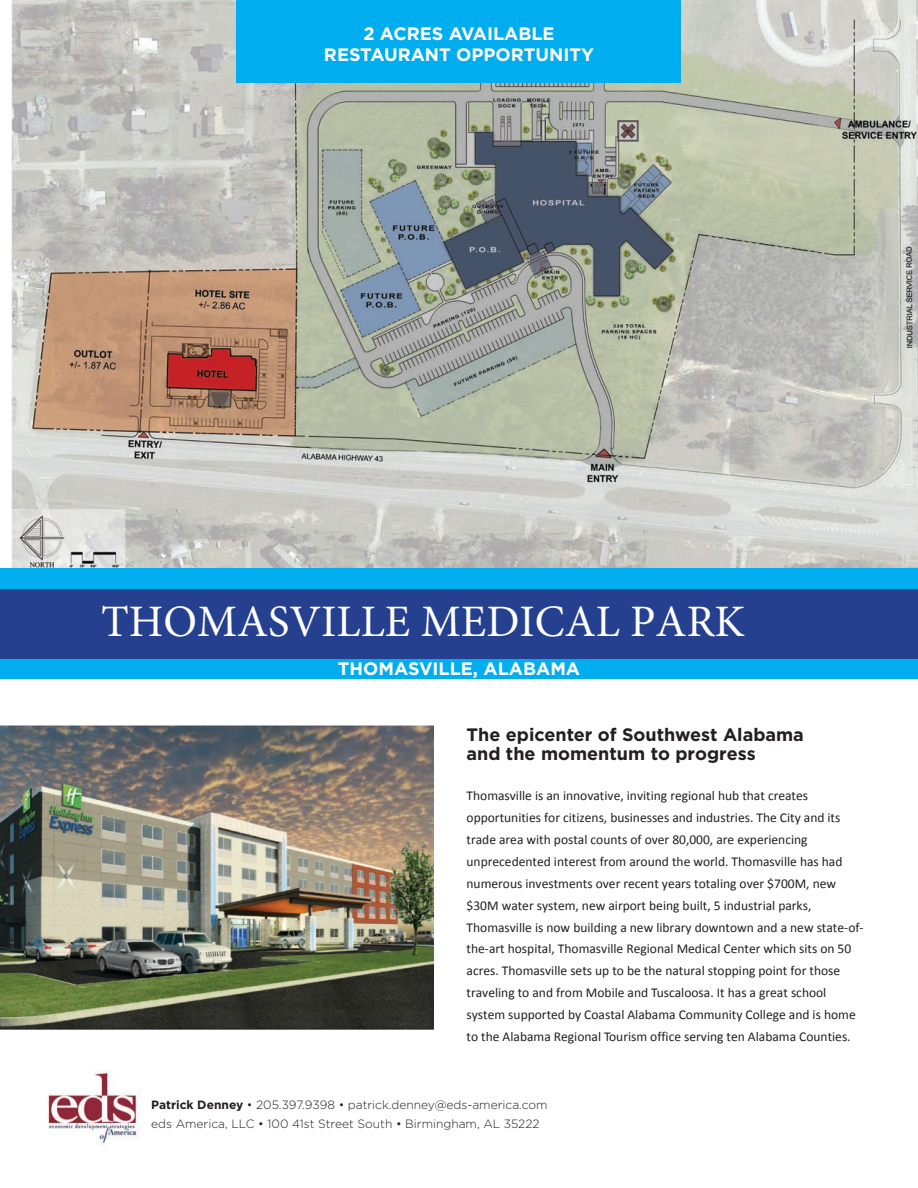
<style>
.page{position:relative;width:918px;height:1188px;background:#fff}
.page>*{position:absolute;margin:0;border:0;box-sizing:border-box;transform-origin:0 0}
.t1{font:45px "Minion Pro";color:#fff}
.t2{font:700 18px "Gotham";color:#fff}
.t3{font:700 18px/19.5px "Gotham";color:#231f20}
.t4{font:13.5px/21.9px "Calibri";color:#231f20}
.t5{font:300 12px "Gotham";color:#231f20}
.s1{font-weight:700}
</style>
<div class="page">
<img style="left:11px;top:0;width:907px;height:568px">
<div style="left:0;top:568px;width:918px;height:22px;background:#00aeef"></div>
<div style="left:0;top:657px;width:918px;height:22px;background:#00aeef"></div>
<div style="left:0;top:590px;width:918px;height:69px;background:#25408f"></div>
<div style="left:237px;top:0;width:444px;height:82px;background:#00aeef"></div>
<img style="left:48px;top:1071px;width:92px;height:75px">
<img style="left:0;top:726px;width:434px;height:304px">
<p class="t2" style="left:363px;top:23px;width:193px">2 ACRES AVAILABLE</p>
<p class="t2" style="left:324px;top:44px;width:272px">RESTAURANT OPPORTUNITY</p>
<p class="t1" style="left:101px;top:592px;width:645px">THOMASVILLE MEDICAL PARK</p>
<p class="t2" style="left:338px;top:659px;width:244px">THOMASVILLE, ALABAMA</p>
<p class="t3" style="left:467px;top:724px;width:339px">The epicenter of Southwest Alabama and the momentum to progress</p>
<p class="t4" style="left:467px;top:784px;width:399px">Thomasville is an innovative, inviting regional hub that creates opportunities for citizens, businesses and industries. The City and its trade area with postal counts of over 80,000, are experiencing unprecedented interest from around the world. Thomasville has had numerous investments over recent years totaling over $700M, new $30M water system, new airport being built, 5 industrial parks, Thomasville is now building a new library downtown and a new state-of&shy;the-art hospital, Thomasville Regional Medical Center which sits on 50 acres. Thomasville sets up to be the natural stopping point for those traveling to and from Mobile and Tuscaloosa. It has a great school system supported by Coastal Alabama Community College and is home to the Alabama Regional Tourism office serving ten Alabama Counties.</p>
<p class="t5" style="left:151px;top:1098px;width:398px"><span class="s1">Patrick Denney</span> • 205.397.9398 • patrick.denney@eds-america.com</p>
<p class="t5" style="left:151px;top:1118px;width:390px">eds America, LLC • 100 41st Street South • Birmingham, AL 35222</p>
</div>
